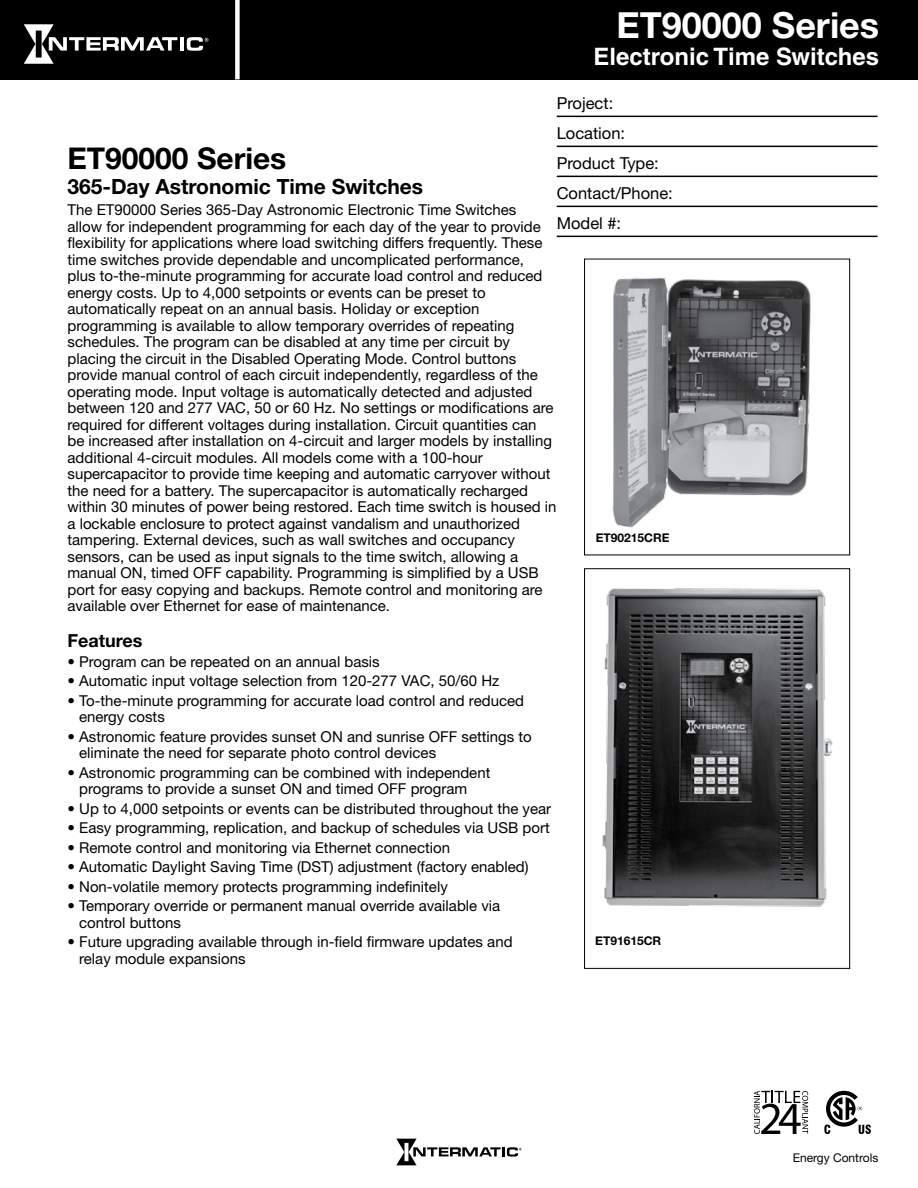
<style>
.page{position:relative;width:918px;height:1188px;background:#fff}
.page>*{position:absolute;margin:0;border:0;box-sizing:border-box;transform-origin:0 0}
.t1{font:700 36px "Helvetica Neue LT Std";color:#fff}
.t2{font:700 30px "Helvetica Neue LT Std";color:#000}
.t3{font:700 24px "Helvetica LT Std";color:#fff}
.t4{font:700 21px "Helvetica Neue LT Std";color:#000}
.t5{font:700 18px "Helvetica Neue LT Std";color:#000}
.t6{font:16.5px/30px "Helvetica Neue LT Std";color:#000}
.t7{font:15px/16.5px "Helvetica Neue LT Std";color:#000}
.t8{font:700 12px "Helvetica Neue LT Std";color:#000}
.t9{font:12px "Helvetica Neue LT Std";color:#000}
</style>
<div class="page">
<svg style="left:396px;top:1139px;width:126px;height:26px"></svg>
<div style="left:0;top:0;width:918px;height:80px;background:#000"></div>
<hr style="left:180px;top:37px;width:4px;height:14px;background:#fff">
<svg style="left:187px;top:37px;width:21px;height:14px"></svg>
<svg style="left:24px;top:24px;width:153px;height:40px"></svg>
<div style="left:235px;top:0;width:5px;height:79px;background:#fff"></div>
<hr style="left:557px;top:116px;width:321px;height:1px;background:#000">
<hr style="left:557px;top:146px;width:321px;height:1px;background:#000">
<hr style="left:557px;top:176px;width:321px;height:1px;background:#000">
<hr style="left:557px;top:206px;width:321px;height:1px;background:#000">
<hr style="left:557px;top:236px;width:321px;height:1px;background:#000">
<img style="left:612px;top:277px;width:199px;height:251px">
<div style="left:584px;top:259px;width:266px;height:296px;border:1px solid #000"></div>
<img style="left:602px;top:588px;width:231px;height:319px">
<div style="left:584px;top:568px;width:266px;height:401px;border:1px solid #000"></div>
<svg style="left:824px;top:1091px;width:47px;height:43px"></svg>
<svg style="left:754px;top:1091px;width:54px;height:43px"></svg>
<h1 class="t1" style="left:617px;top:3px;width:264px">ET90000 Series</h1>
<h3 class="t3" style="left:594px;top:42px;width:287px">Electronic Time Switches</h3>
<p class="t6" style="left:557px;top:88px;width:118px">Project:<br>Location:<br>Product Type:<br>Contact/Phone:<br>Model #:</p>
<h2 class="t2" style="left:68px;top:140px;width:220px">ET90000 Series</h2>
<h3 class="t4" style="left:68px;top:174px;width:357px">365-Day Astronomic Time Switches</h3>
<p class="t7" style="left:68px;top:201px;width:490px">The ET90000 Series 365-Day Astronomic Electronic Time Switches<br>allow for independent programming for each day of the year to provide flexibility for applications where load switching differs frequently. These time switches provide dependable and uncomplicated performance,<br>plus to-the-minute programming for accurate load control and reduced energy costs. Up to 4,000 setpoints or events can be preset to automatically repeat on an annual basis. Holiday or exception programming is available to allow temporary overrides of repeating schedules. The program can be disabled at any time per circuit by placing the circuit in the Disabled Operating Mode. Control buttons provide manual control of each circuit independently, regardless of the operating mode. Input voltage is automatically detected and adjusted between 120 and 277 VAC, 50 or 60 Hz. No settings or modifications are required for different voltages during installation. Circuit quantities can be increased after installation on 4-circuit and larger models by installing additional 4-circuit modules. All models come with a 100-hour supercapacitor to provide time keeping and automatic carryover without the need for a battery. The supercapacitor is automatically recharged within 30 minutes of power being restored. Each time switch is housed in a lockable enclosure to protect against vandalism and unauthorized tampering. External devices, such as wall switches and occupancy sensors, can be used as input signals to the time switch, allowing a manual ON, timed OFF capability. Programming is simplified by a USB port for easy copying and backups. Remote control and monitoring are available over Ethernet for ease of maintenance.</p>
<p class="t5" style="left:68px;top:629px;width:77px">Features</p>
<p class="t7" style="left:68px;top:653px;width:314px">• Program can be repeated on an annual basis</p>
<p class="t7" style="left:68px;top:672px;width:433px">• Automatic input voltage selection from 120-277 VAC, 50/60 Hz</p>
<p class="t7" style="left:79px;top:692px;width:446px;text-indent:-12px">• To-the-minute programming for accurate load control and reduced energy costs</p>
<p class="t7" style="left:79px;top:728px;width:454px;text-indent:-12px">• Astronomic feature provides sunset ON and sunrise OFF settings to eliminate the need for separate photo control devices</p>
<p class="t7" style="left:79px;top:764px;width:413px;text-indent:-12px">• Astronomic programming can be combined with independent programs to provide a sunset ON and timed OFF program</p>
<p class="t7" style="left:68px;top:800px;width:485px">• Up to 4,000 setpoints or events can be distributed throughout the year</p>
<p class="t7" style="left:68px;top:819px;width:484px">• Easy programming, replication, and backup of schedules via USB port</p>
<p class="t7" style="left:68px;top:839px;width:384px">• Remote control and monitoring via Ethernet connection</p>
<p class="t7" style="left:68px;top:858px;width:463px">• Automatic Daylight Saving Time (DST) adjustment (factory enabled)</p>
<p class="t7" style="left:68px;top:878px;width:382px">• Non-volatile memory protects programming indefinitely</p>
<p class="t7" style="left:79px;top:897px;width:423px;text-indent:-12px">• Temporary override or permanent manual override available via control buttons</p>
<p class="t7" style="left:79px;top:933px;width:435px;text-indent:-12px">• Future upgrading available through in-field firmware updates and relay module expansions</p>
<p class="t8" style="left:596px;top:530px;width:75px">ET90215CRE</p>
<p class="t8" style="left:595px;top:934px;width:68px">ET91615CR</p>
<p class="t9" style="left:793px;top:1151px;width:87px">Energy Controls</p>
</div>
